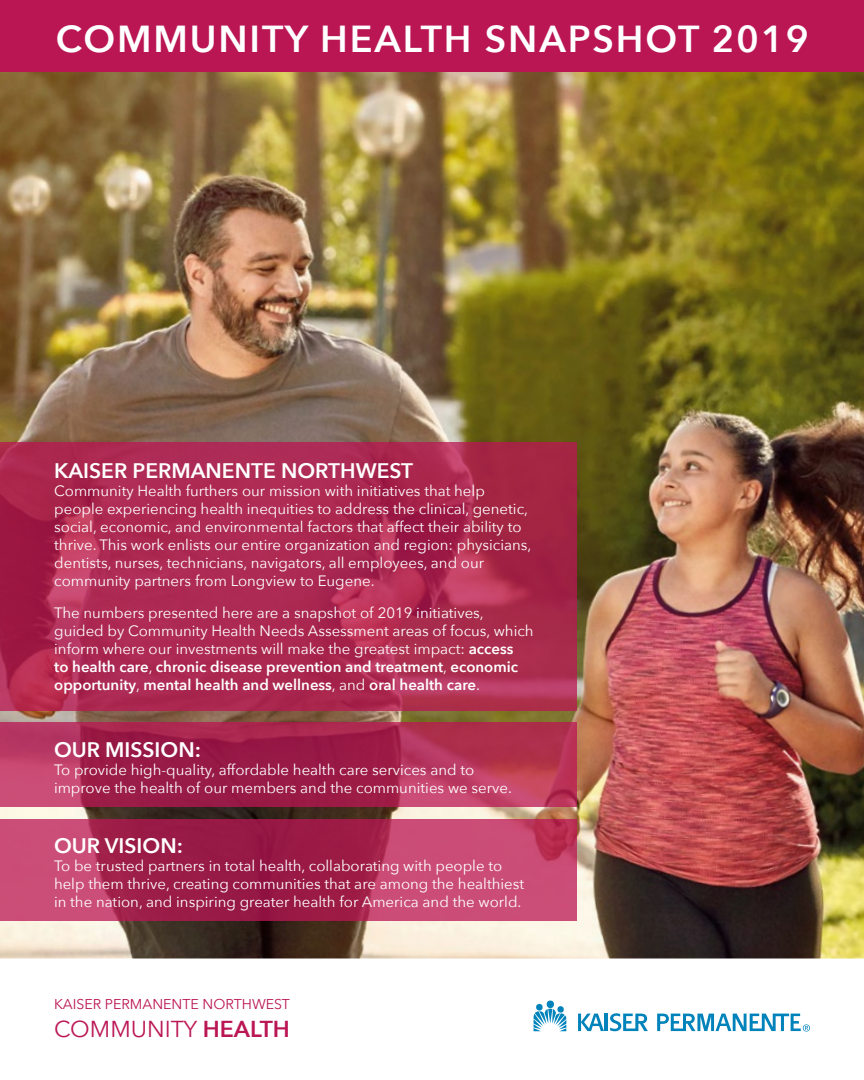
<style>
.page{position:relative;width:864px;height:1080px;background:#fff}
.page>*{position:absolute;margin:0;border:0;box-sizing:border-box;transform-origin:0 0}
.t1{font:600 37.5px "Avenir Next";letter-spacing:.05em;color:#fff}
.t2{font:23.1px "Avenir Next";color:#bb1654}
.t3{font:600 21px "Avenir Next";color:#fff}
.t4{font:15px/18px "Avenir Next";color:#fff}
.t5{font:14.25px "Avenir Next";color:#bb1654}
.s1{font-weight:600}
</style>
<div class="page">
<img style="left:0;top:71px;width:864px;height:887px">
<svg style="left:0;top:443px;width:577px;height:268px;background:#ab2950"></svg>
<div style="left:0;top:0;width:864px;height:71px;background:#bb1654"></div>
<svg style="left:534px;top:1003px;width:32px;height:28px"></svg>
<div style="left:547px;top:1001px;width:7px;height:7px;background:#0083bb;border-radius:50%"></div>
<hr style="left:605px;top:1014px;width:3px;height:17px;background:#0083bb">
<svg style="left:578px;top:1014px;width:26px;height:17px"></svg>
<svg style="left:610px;top:1013px;width:38px;height:18px"></svg>
<svg style="left:657px;top:1014px;width:153px;height:18px"></svg>
<svg style="left:0;top:722px;width:577px;height:85px;background:#a92a52"></svg>
<svg style="left:0;top:819px;width:577px;height:101px;background:#b2335e"></svg>
<h1 class="t1" style="left:56px;top:7px;width:754px">COMMUNITY HEALTH SNAPSHOT 2019</h1>
<h3 class="t3" style="left:54px;top:453px;width:360px">KAISER PERMANENTE NORTHWEST</h3>
<p class="t4" style="left:54px;top:481px;width:479px">Community Health furthers our mission with initiatives that help people experiencing health inequities to address the clinical, genetic, social, economic, and environmental factors that affect their ability to thrive. This work enlists our entire organization and region: physicians, dentists, nurses, technicians, navigators, all employees, and our community partners from Longview to Eugene.</p>
<p class="t4" style="left:54px;top:603px;width:481px">The numbers presented here are a snapshot of 2019 initiatives, guided by Community Health Needs Assessment areas of focus, which inform where our investments will make the greatest impact: <span class="s1">access<br>to health care</span>, <span class="s1">chronic disease prevention and treatment</span>, <span class="s1">economic opportunity</span>, <span class="s1">mental health and wellness</span>, and <span class="s1">oral health care</span>.</p>
<h3 class="t3" style="left:54px;top:732px;width:149px">OUR MISSION:</h3>
<p class="t4" style="left:54px;top:760px;width:459px">To provide high-quality, affordable health care services and to improve the health of our members and the communities we serve.</p>
<h3 class="t3" style="left:54px;top:828px;width:131px">OUR VISION:</h3>
<p class="t4" style="left:54px;top:856px;width:472px">To be trusted partners in total health, collaborating with people to help them thrive, creating communities that are among the healthiest in the nation, and inspiring greater health for America and the world.</p>
<p class="t5" style="left:54px;top:992px;width:238px">KAISER PERMANENTE NORTHWEST</p>
<h2 class="t2" style="left:54px;top:1009px;width:237px">COMMUNITY <span class="s1">HEALTH</span></h2>
</div>
